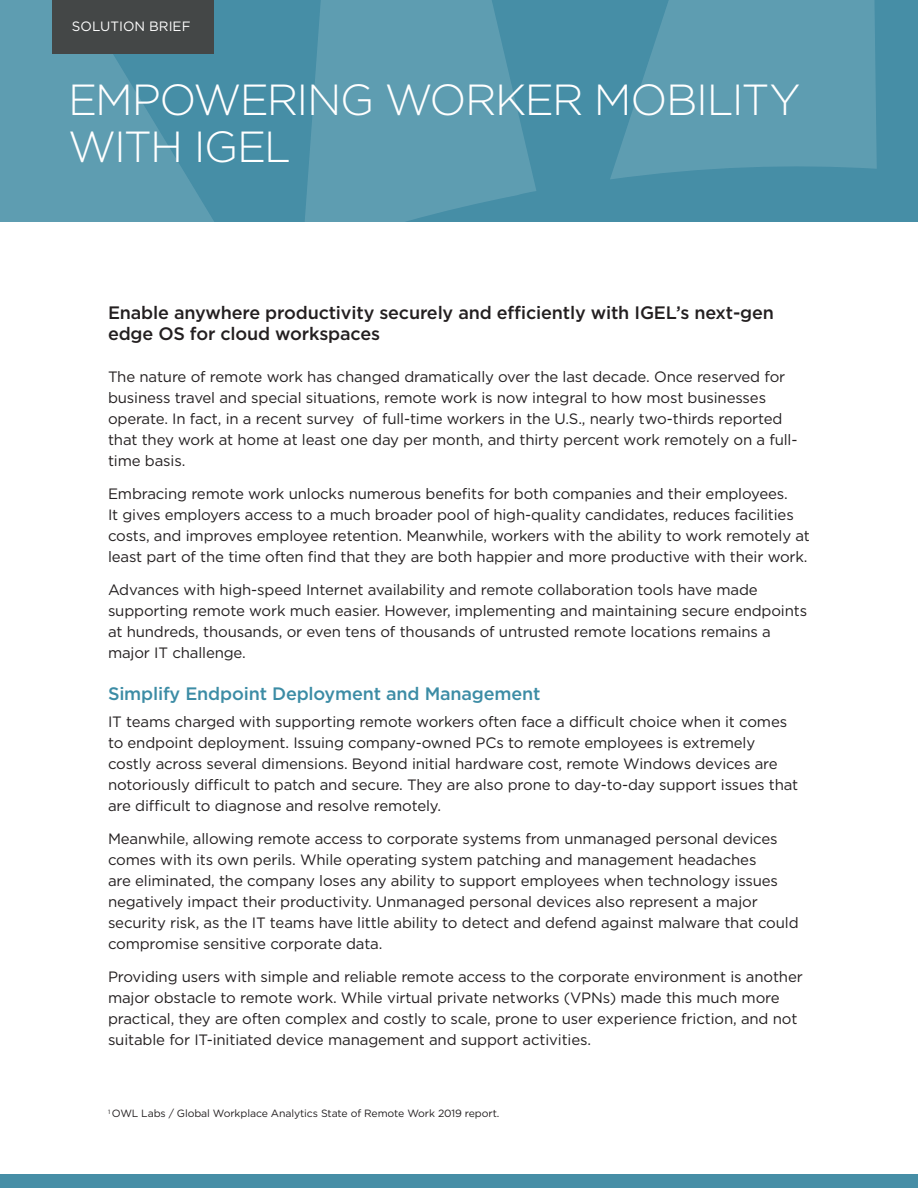
<style>
.page{position:relative;width:918px;height:1188px;background:#fff}
.page>*{position:absolute;margin:0;border:0;box-sizing:border-box;transform-origin:0 0}
.t1{font:300 43.5px/46.5px "Gotham";letter-spacing:-.035em;color:#fff}
.t2{font:500 18px/21px "Gotham";letter-spacing:-.01em;color:#231f20}
.t3{font:500 18px "Gotham";letter-spacing:-.01em;color:#3c8ca5}
.t4{font:15px/21px "Gotham";letter-spacing:-.01em;color:#231f20}
.t5{font:13.5px "Gotham";color:#fff}
.t6{font:10.5px "Gotham";letter-spacing:-.01em;color:#231f20}
</style>
<div class="page">
<div style="left:0;top:0;width:918px;height:221px;background:#468ea6"></div>
<svg style="left:610px;top:0;width:267px;height:179px;fill:#5e9db1"></svg>
<svg style="left:302px;top:0;width:234px;height:222px;fill:#5e9db1"></svg>
<svg style="left:0;top:0;width:248px;height:222px;fill:#5e9db1"></svg>
<div style="left:53px;top:0;width:161px;height:54px;background:#444747"></div>
<div style="left:0;top:1174px;width:918px;height:14px;background:#468ea6"></div>
<p class="t5" style="left:72px;top:18px;width:120px">SOLUTION BRIEF</p>
<p class="t1" style="left:68px;top:75px;width:734px">EMPOWERING WORKER MOBILITY<br>WITH IGEL</p>
<p class="t2" style="left:108px;top:302px;width:667px">Enable anywhere productivity securely and efficiently with IGEL’s next-gen edge OS for cloud workspaces</p>
<p class="t4" style="left:108px;top:366px;width:691px">The nature of remote work has changed dramatically over the last decade. Once reserved for business travel and special situations, remote work is now integral to how most businesses operate. In fact, in a recent survey of full-time workers in the U.S., nearly two-thirds reported that they work at home at least one day per month, and thirty percent work remotely on a full&shy;time basis.</p>
<p class="t4" style="left:108px;top:483px;width:703px">Embracing remote work unlocks numerous benefits for both companies and their employees.<br>It gives employers access to a much broader pool of high-quality candidates, reduces facilities costs, and improves employee retention. Meanwhile, workers with the ability to work remotely at least part of the time often find that they are both happier and more productive with their work.</p>
<p class="t4" style="left:108px;top:579px;width:701px">Advances with high-speed Internet availability and remote collaboration tools have made supporting remote work much easier. However, implementing and maintaining secure endpoints at hundreds, thousands, or even tens of thousands of untrusted remote locations remains a major IT challenge.</p>
<p class="t3" style="left:108px;top:682px;width:434px">Simplify Endpoint Deployment and Management</p>
<p class="t4" style="left:108px;top:711px;width:692px">IT teams charged with supporting remote workers often face a difficult choice when it comes to endpoint deployment. Issuing company-owned PCs to remote employees is extremely costly across several dimensions. Beyond initial hardware cost, remote Windows devices are notoriously difficult to patch and secure. They are also prone to day-to-day support issues that are difficult to diagnose and resolve remotely.</p>
<p class="t4" style="left:108px;top:828px;width:692px">Meanwhile, allowing remote access to corporate systems from unmanaged personal devices comes with its own perils. While operating system patching and management headaches<br>are eliminated, the company loses any ability to support employees when technology issues negatively impact their productivity. Unmanaged personal devices also represent a major security risk, as the IT teams have little ability to detect and defend against malware that could compromise sensitive corporate data.</p>
<p class="t4" style="left:108px;top:966px;width:696px">Providing users with simple and reliable remote access to the corporate environment is another major obstacle to remote work. While virtual private networks (VPNs) made this much more practical, they are often complex and costly to scale, prone to user experience friction, and not suitable for IT-initiated device management and support activities.</p>
<p class="t6" style="left:108px;top:1107px;width:393px"><sup>1</sup> OWL Labs / Global Workplace Analytics State of Remote Work 2019 report.</p>
</div>
